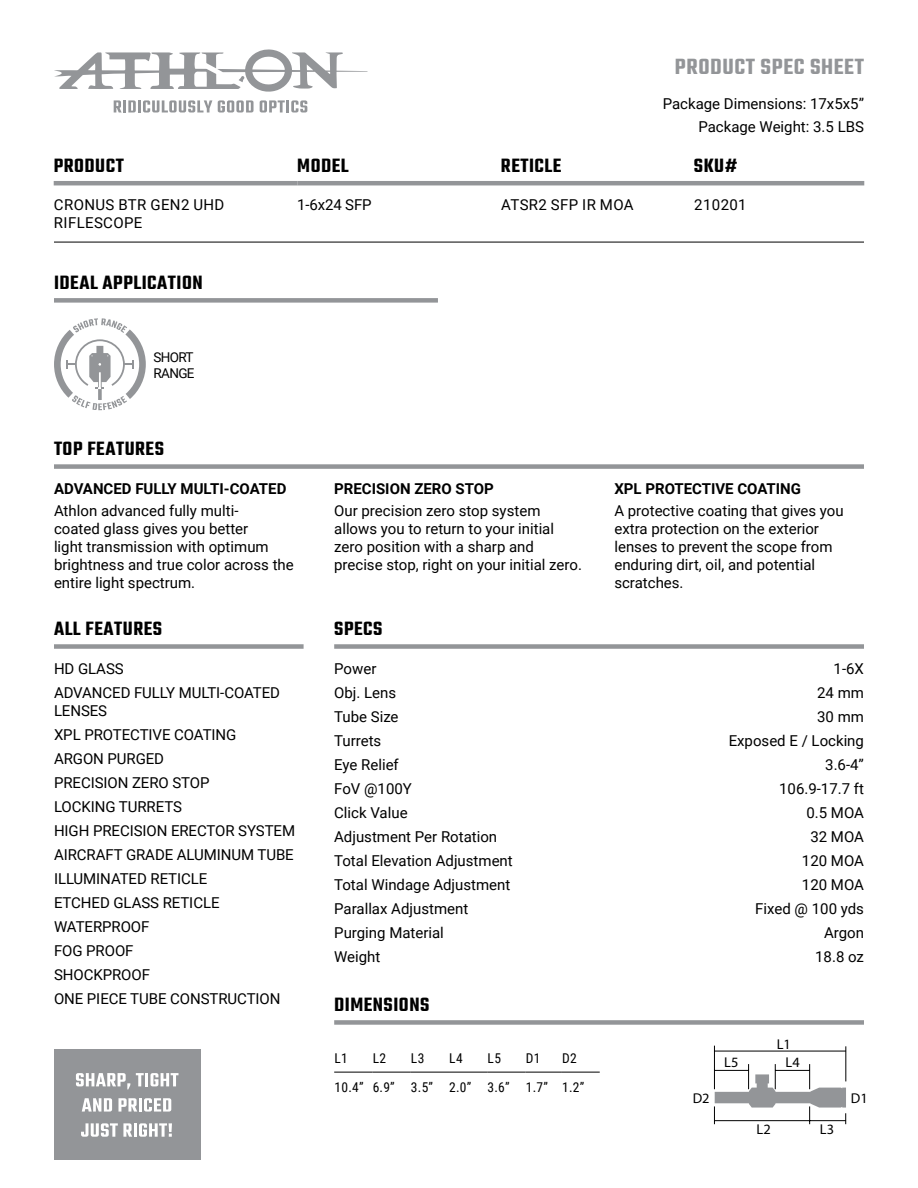
<style>
.page{position:relative;width:918px;height:1188px;background:#fff}
.page>*{position:absolute;margin:0;border:0;box-sizing:border-box;transform-origin:0 0}
.t1{font:600 24px "Teko";letter-spacing:.025em;color:#939598}
.product_name{font:600 21px "Teko";letter-spacing:.025em;color:#000}
.Table_text_Headings{font:15px/18px "Roboto";color:#000}
.t2{font:700 15px "Roboto";color:#000}
.Table_text_Headings-2{font:15px "Roboto";letter-spacing:.025em;color:#000}
.t3{font:14.25px "Myriad Pro";color:#000}
.Table_text_Headings-3{font:13.5px "Roboto Condensed";letter-spacing:.035em;color:#000}
.Table_text_Headings-4{font:13.5px/16.2px "Roboto";letter-spacing:-.05em;color:#000}
</style>
<div class="page">
<svg style="left:114px;top:100px;width:98px;height:13px"></svg>
<svg style="left:218px;top:100px;width:36px;height:13px"></svg>
<svg style="left:260px;top:100px;width:47px;height:13px"></svg>
<svg style="left:54px;top:49px;width:313px;height:43px"></svg>
<div style="left:54px;top:298px;width:384px;height:5px;background:#939598"></div>
<div style="left:54px;top:464px;width:810px;height:5px;background:#939598"></div>
<div style="left:54px;top:644px;width:250px;height:5px;background:#939598"></div>
<div style="left:334px;top:644px;width:530px;height:5px;background:#939598"></div>
<div style="left:334px;top:1020px;width:530px;height:5px;background:#939598"></div>
<hr style="left:54px;top:181px;width:243px;height:4px;background:#939598">
<hr style="left:297px;top:181px;width:204px;height:4px;background:#939598">
<hr style="left:501px;top:181px;width:193px;height:4px;background:#939598">
<hr style="left:694px;top:181px;width:170px;height:4px;background:#939598">
<hr style="left:54px;top:242px;width:810px;height:1px;background:#000">
<hr style="left:846px;top:1046px;width:1px;height:35px;background:#000">
<hr style="left:714px;top:1046px;width:1px;height:43px;background:#000">
<svg style="left:714px;top:1064px;width:132px;height:60px"></svg>
<hr style="left:715px;top:1051px;width:131px;height:1px;background:#000">
<hr style="left:714px;top:1070px;width:35px;height:1px;background:#000">
<hr style="left:775px;top:1070px;width:35px;height:1px;background:#000">
<hr style="left:714px;top:1120px;width:132px;height:1px;background:#000">
<div style="left:54px;top:1050px;width:146px;height:110px;background:#939598"></div>
<svg style="left:76px;top:1073px;width:54px;height:16px"></svg>
<svg style="left:136px;top:1073px;width:42px;height:13px"></svg>
<svg style="left:82px;top:1098px;width:30px;height:14px"></svg>
<svg style="left:118px;top:1098px;width:19px;height:14px"></svg>
<hr style="left:139px;top:1098px;width:3px;height:14px;background:#fff">
<svg style="left:144px;top:1098px;width:27px;height:14px"></svg>
<svg style="left:81px;top:1123px;width:51px;height:14px"></svg>
<hr style="left:134px;top:1123px;width:3px;height:14px;background:#fff">
<svg style="left:139px;top:1123px;width:33px;height:14px"></svg>
<hr style="left:334px;top:1072px;width:38px;height:1px;background:#000">
<hr style="left:372px;top:1072px;width:39px;height:1px;background:#000">
<hr style="left:411px;top:1072px;width:38px;height:1px;background:#000">
<hr style="left:449px;top:1072px;width:38px;height:1px;background:#000">
<hr style="left:487px;top:1072px;width:39px;height:1px;background:#000">
<hr style="left:526px;top:1072px;width:36px;height:1px;background:#000">
<hr style="left:562px;top:1072px;width:38px;height:1px;background:#000">
<svg style="left:54px;top:318px;width:92px;height:92px"></svg>
<h1 class="t1" style="left:675px;top:52px;width:191px">PRODUCT SPEC SHEET</h1>
<p class="Table_text_Headings" style="left:663px;top:94px;width:203px">Package Dimensions: 17x5x5”</p>
<p class="Table_text_Headings" style="left:698px;top:117px;width:167px">Package Weight: 3.5 LBS</p>
<p class="product_name" style="left:54px;top:153px;width:72px">PRODUCT</p>
<p class="product_name" style="left:297px;top:153px;width:53px">MODEL</p>
<p class="product_name" style="left:501px;top:153px;width:62px">RETICLE</p>
<p class="product_name" style="left:694px;top:153px;width:45px">SKU#</p>
<p class="Table_text_Headings-2" style="left:54px;top:194px;width:172px">CRONUS BTR GEN2 UHD</p>
<p class="Table_text_Headings-2" style="left:54px;top:212px;width:90px">RIFLESCOPE</p>
<p class="Table_text_Headings" style="left:297px;top:195px;width:76px">1-6x24 SFP</p>
<p class="Table_text_Headings-2" style="left:501px;top:194px;width:134px">ATSR2 SFP IR MOA</p>
<p class="Table_text_Headings" style="left:694px;top:195px;width:54px">210201</p>
<p class="product_name" style="left:54px;top:269px;width:150px">IDEAL APPLICATION</p>
<p class="Table_text_Headings-4" style="left:154px;top:348px;width:42px">SHORT<br>RANGE</p>
<p class="product_name" style="left:54px;top:435px;width:111px">TOP FEATURES</p>
<p class="t2" style="left:54px;top:478px;width:234px">ADVANCED FULLY MULTI-COATED</p>
<p class="Table_text_Headings" style="left:54px;top:501px;width:241px">Athlon advanced fully multi-<br>coated glass gives you better<br>light transmission with optimum brightness and true color across the entire light spectrum.</p>
<p class="t2" style="left:334px;top:478px;width:161px">PRECISION ZERO STOP</p>
<p class="Table_text_Headings" style="left:334px;top:501px;width:249px">Our precision zero stop system allows you to return to your initial zero position with a sharp and precise stop, right on your initial zero.</p>
<p class="product_name" style="left:54px;top:615px;width:110px">ALL FEATURES</p>
<p class="product_name" style="left:334px;top:615px;width:50px">SPECS</p>
<p class="Table_text_Headings" style="left:54px;top:660px;width:71px">HD GLASS</p>
<p class="Table_text_Headings" style="left:54px;top:684px;width:228px">ADVANCED FULLY MULTI-COATED<br>LENSES</p>
<p class="Table_text_Headings" style="left:54px;top:726px;width:184px">XPL PROTECTIVE COATING</p>
<p class="Table_text_Headings" style="left:54px;top:749px;width:112px">ARGON PURGED</p>
<p class="Table_text_Headings" style="left:54px;top:773px;width:157px">PRECISION ZERO STOP</p>
<p class="Table_text_Headings" style="left:54px;top:797px;width:130px">LOCKING TURRETS</p>
<p class="Table_text_Headings" style="left:54px;top:821px;width:243px">HIGH PRECISION ERECTOR SYSTEM</p>
<p class="Table_text_Headings" style="left:54px;top:845px;width:241px">AIRCRAFT GRADE ALUMINUM TUBE</p>
<p class="Table_text_Headings" style="left:54px;top:869px;width:155px">ILLUMINATED RETICLE</p>
<p class="Table_text_Headings" style="left:54px;top:893px;width:167px">ETCHED GLASS RETICLE</p>
<p class="Table_text_Headings" style="left:54px;top:917px;width:97px">WATERPROOF</p>
<p class="Table_text_Headings" style="left:54px;top:941px;width:81px">FOG PROOF</p>
<p class="Table_text_Headings" style="left:54px;top:965px;width:98px">SHOCKPROOF</p>
<p class="Table_text_Headings" style="left:54px;top:989px;width:228px">ONE PIECE TUBE CONSTRUCTION</p>
<p class="Table_text_Headings" style="left:334px;top:660px;width:44px">Power</p>
<p class="Table_text_Headings" style="left:334px;top:684px;width:64px">Obj. Lens</p>
<p class="Table_text_Headings" style="left:334px;top:708px;width:66px">Tube Size</p>
<p class="Table_text_Headings" style="left:334px;top:731px;width:49px">Turrets</p>
<p class="Table_text_Headings" style="left:334px;top:755px;width:66px">Eye Relief</p>
<p class="Table_text_Headings" style="left:334px;top:779px;width:79px">FoV @100Y</p>
<p class="Table_text_Headings" style="left:334px;top:803px;width:75px">Click Value</p>
<p class="Table_text_Headings" style="left:334px;top:827px;width:165px">Adjustment Per Rotation</p>
<p class="Table_text_Headings" style="left:334px;top:851px;width:180px">Total Elevation Adjustment</p>
<p class="Table_text_Headings" style="left:334px;top:875px;width:178px">Total Windage Adjustment</p>
<p class="Table_text_Headings" style="left:334px;top:899px;width:136px">Parallax Adjustment</p>
<p class="Table_text_Headings" style="left:334px;top:923px;width:111px">Purging Material</p>
<p class="Table_text_Headings" style="left:334px;top:947px;width:48px">Weight</p>
<p class="product_name" style="left:334px;top:991px;width:97px">DIMENSIONS</p>
<p class="Table_text_Headings-3" style="left:334px;top:1048px;width:15px">L1</p>
<p class="Table_text_Headings-3" style="left:373px;top:1048px;width:15px">L2</p>
<p class="Table_text_Headings-3" style="left:411px;top:1048px;width:15px">L3</p>
<p class="Table_text_Headings-3" style="left:449px;top:1048px;width:15px">L4</p>
<p class="Table_text_Headings-3" style="left:488px;top:1048px;width:15px">L5</p>
<p class="Table_text_Headings-3" style="left:526px;top:1048px;width:16px">D1</p>
<p class="Table_text_Headings-3" style="left:562px;top:1048px;width:16px">D2</p>
<p class="Table_text_Headings-3" style="left:334px;top:1077px;width:31px">10.4”</p>
<p class="Table_text_Headings-3" style="left:373px;top:1077px;width:24px">6.9”</p>
<p class="Table_text_Headings-3" style="left:411px;top:1077px;width:24px">3.5”</p>
<p class="Table_text_Headings-3" style="left:449px;top:1077px;width:24px">2.0”</p>
<p class="Table_text_Headings-3" style="left:488px;top:1077px;width:24px">3.6”</p>
<p class="Table_text_Headings-3" style="left:526px;top:1077px;width:24px">1.7”</p>
<p class="Table_text_Headings-3" style="left:562px;top:1077px;width:24px">1.2”</p>
<p class="t2" style="left:614px;top:478px;width:188px">XPL PROTECTIVE COATING</p>
<p class="Table_text_Headings" style="left:614px;top:501px;width:231px">A protective coating that gives you extra protection on the exterior lenses to prevent the scope from enduring dirt, oil, and potential scratches.</p>
<p class="Table_text_Headings" style="left:834px;top:660px;width:32px">1-6X</p>
<p class="Table_text_Headings" style="left:817px;top:684px;width:48px">24 mm</p>
<p class="Table_text_Headings" style="left:817px;top:708px;width:48px">30 mm</p>
<p class="Table_text_Headings" style="left:729px;top:731px;width:137px">Exposed E / Locking</p>
<p class="Table_text_Headings" style="left:825px;top:755px;width:40px">3.6-4”</p>
<p class="Table_text_Headings" style="left:779px;top:779px;width:86px">106.9-17.7 ft</p>
<p class="Table_text_Headings" style="left:806px;top:803px;width:59px">0.5 MOA</p>
<p class="Table_text_Headings" style="left:810px;top:827px;width:55px">32 MOA</p>
<p class="Table_text_Headings" style="left:802px;top:851px;width:64px">120 MOA</p>
<p class="Table_text_Headings" style="left:802px;top:875px;width:64px">120 MOA</p>
<p class="Table_text_Headings" style="left:755px;top:899px;width:110px">Fixed @ 100 yds</p>
<p class="Table_text_Headings" style="left:824px;top:923px;width:41px">Argon</p>
<p class="Table_text_Headings" style="left:815px;top:947px;width:50px">18.8 oz</p>
<p class="t3" style="left:777px;top:1035px;width:16px">L1</p>
<p class="t3" style="left:724px;top:1054px;width:16px">L5</p>
<p class="t3" style="left:786px;top:1054px;width:16px">L4</p>
<p class="t3" style="left:693px;top:1089px;width:18px">D2</p>
<p class="t3" style="left:851px;top:1090px;width:18px">D1</p>
<p class="t3" style="left:757px;top:1121px;width:16px">L2</p>
<p class="t3" style="left:820px;top:1121px;width:16px">L3</p>
</div>
